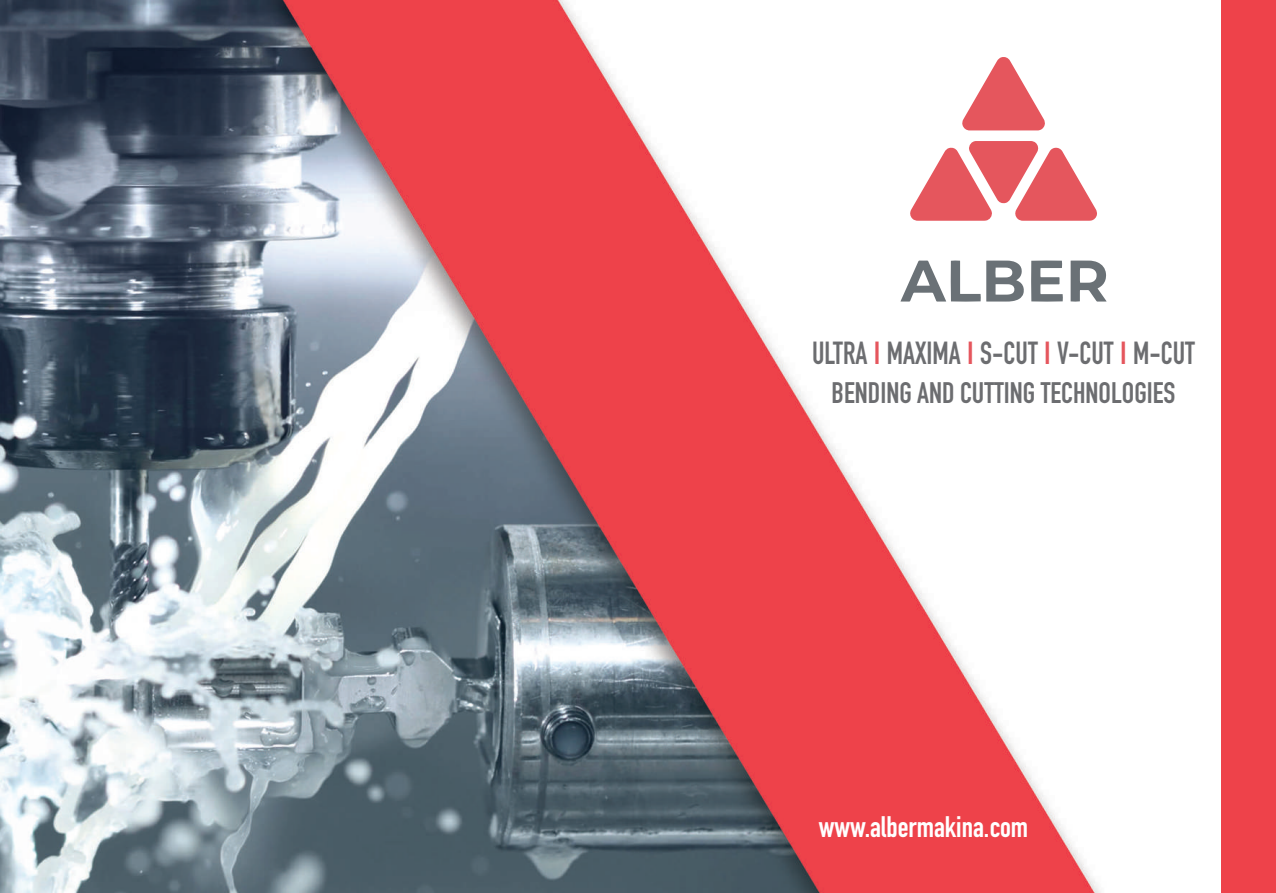
<style>
.page{position:relative;width:1276px;height:893px;background:#fff}
.page>*{position:absolute;margin:0;border:0;box-sizing:border-box;transform-origin:0 0}
.t1{font:700 31.5px "DIN Condensed";color:#6c6d70;scale:.93 1}
.t2{font:700 29.25px "DIN Condensed";color:#6c6d70}
.t3{font:700 29.25px "DIN Condensed";color:#fff}
.s1{font-family:"Din";font-weight:500;color:#e5565d}
</style>
<div class="page">
<img style="left:0;top:0;width:1222px;height:893px">
<div style="left:1222px;top:0;width:54px;height:893px;background:#ee424a"></div>
<svg style="left:962px;top:56px;width:83px;height:74px"></svg>
<svg style="left:909px;top:141px;width:188px;height:80px"></svg>
<svg style="left:986px;top:261px;width:38px;height:41px"></svg>
<svg style="left:1070px;top:261px;width:36px;height:41px"></svg>
<svg style="left:1031px;top:260px;width:32px;height:42px"></svg>
<svg style="left:900px;top:260px;width:80px;height:42px"></svg>
<p class="t1" style="left:812px;top:331px;width:413px">ULTRA <span class="s1">I</span> MAXIMA <span class="s1">I</span> S-CUT <span class="s1">I</span> V-CUT <span class="s1">I</span> M-CUT</p>
<p class="t2" style="left:831px;top:373px;width:345px">BENDING AND CUTTING TECHNOLOGIES</p>
<p class="t3" style="left:818px;top:807px;width:211px">www.albermakina.com</p>
</div>
